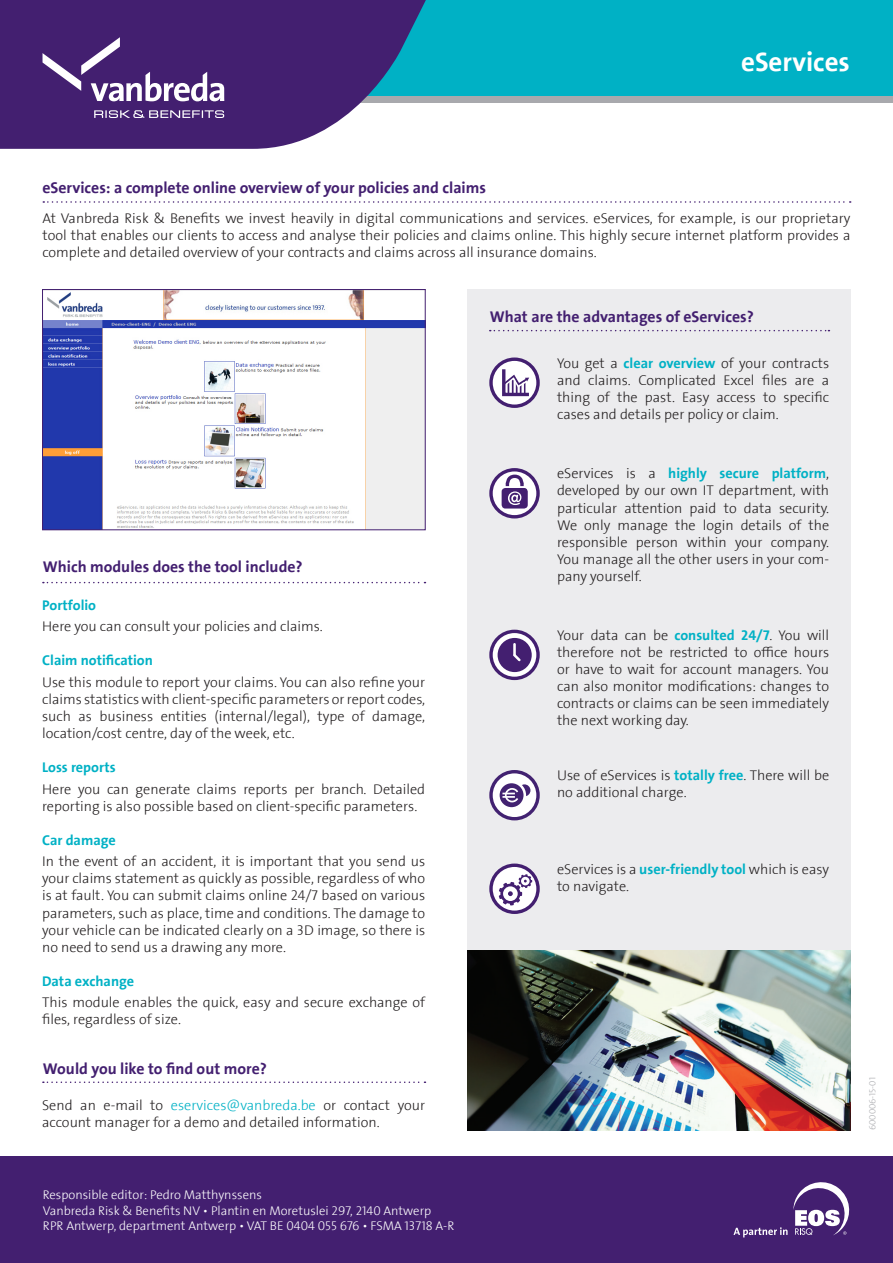
<style>
.page{position:relative;width:893px;height:1263px;background:#fff}
.page>*{position:absolute;margin:0;border:0;box-sizing:border-box;transform-origin:0 0}
.t1{font:27px "The Sans LF Bold";color:#fff}
.t2{font:15.75px "The Sans LF Bold";color:#431f70}
.tekst{font:14.25px/17.1px "The Sans LF Light";color:#231f20;text-align:justify}
.tussentitel_module{font:14.25px "The Sans LF Bold";color:#00b1c5}
.t3{font:12.75px "The Sans LF Light";color:#fff}
.tussentitel_module-2{font:9px "The Sans LF Light";color:#a8a9ad}
.s1{color:#00b1c5}
.s2{font-family:"The Sans LF Bold";color:#00b1c5}
</style>
<div class="page">
<img style="left:468px;top:949px;width:382px;height:181px">
<div style="left:468px;top:289px;width:383px;height:660px;background:#ececee"></div>
<div style="left:227px;top:0;width:666px;height:101px;background:#00b1c5"></div>
<div style="left:0;top:96px;width:893px;height:7px;background:#a8a9ad"></div>
<svg style="left:0;top:0;width:426px;height:149px;background:#513b81"></svg>
<svg style="left:43px;top:37px;width:181px;height:64px;background:#66498a"></svg>
<svg style="left:94px;top:110px;width:130px;height:8px"></svg>
<svg style="left:43px;top:201px;width:808px;height:2px"></svg>
<img style="left:44px;top:291px;width:380px;height:237px">
<div style="left:42px;top:289px;width:384px;height:241px;border:1px solid #431f70"></div>
<svg style="left:490px;top:330px;width:339px;height:1px"></svg>
<svg style="left:43px;top:582px;width:382px;height:1px"></svg>
<svg style="left:43px;top:1081px;width:382px;height:2px"></svg>
<div style="left:0;top:1157px;width:893px;height:106px;background:#431f70"></div>
<svg style="left:733px;top:1182px;width:116px;height:55px"></svg>
<svg style="left:491px;top:359px;width:47px;height:47px"></svg>
<div style="left:489px;top:357px;width:51px;height:51px;border:3px solid #431f70;border-radius:50%"></div>
<svg style="left:500px;top:366px;width:32px;height:32px"></svg>
<svg style="left:491px;top:470px;width:47px;height:47px"></svg>
<div style="left:489px;top:468px;width:51px;height:50px;border:3px solid #431f70;border-radius:50%"></div>
<div style="left:502px;top:488px;width:26px;height:20px;background:#431f70;border-radius:4px"></div>
<hr style="left:500px;top:486px;width:29px;height:2px;background:#fff">
<svg style="left:504px;top:473px;width:22px;height:32px"></svg>
<svg style="left:491px;top:631px;width:47px;height:47px"></svg>
<div style="left:489px;top:630px;width:51px;height:50px;border:3px solid #431f70;border-radius:50%"></div>
<div style="left:499px;top:639px;width:31px;height:31px;background:#431f70;border-radius:50%"></div>
<div style="left:498px;top:638px;width:34px;height:34px;border:3px solid #431f70;border-radius:50%"></div>
<svg style="left:513px;top:644px;width:8px;height:18px"></svg>
<svg style="left:491px;top:772px;width:47px;height:47px"></svg>
<div style="left:489px;top:770px;width:51px;height:50px;border:3px solid #422271;border-radius:50%"></div>
<svg style="left:518px;top:784px;width:12px;height:12px"></svg>
<svg style="left:498px;top:782px;width:27px;height:26px"></svg>
<div style="left:497px;top:781px;width:29px;height:29px;border:3px solid #fff;border-radius:50%"></div>
<svg style="left:502px;top:787px;width:18px;height:16px"></svg>
<svg style="left:491px;top:865px;width:47px;height:47px"></svg>
<div style="left:489px;top:863px;width:51px;height:51px;border:3px solid #431f70;border-radius:50%"></div>
<svg style="left:499px;top:874px;width:33px;height:31px"></svg>
<p class="t1" style="left:741px;top:48px;width:110px">eServices</p>
<p class="t2" style="left:43px;top:180px;width:445px">eServices: a complete online overview of your policies and claims</p>
<p class="tekst" style="left:43px;top:210px;width:809px">At Vanbreda Risk &amp; Benefits we invest heavily in digital communications and services. eServices, for example, is our proprietary tool that enables our clients to access and analyse their policies and claims online. This highly secure internet platform provides a complete and detailed overview of your contracts and claims across all insurance domains.</p>
<p class="t2" style="left:43px;top:558px;width:261px">Which modules does the tool include?</p>
<p class="tussentitel_module" style="left:42px;top:597px;width:56px">Portfolio</p>
<p class="tekst" style="left:42px;top:618px;width:282px">Here you can consult your policies and claims.</p>
<p class="tussentitel_module" style="left:42px;top:653px;width:112px">Claim notification</p>
<p class="tekst" style="left:42px;top:674px;width:385px">Use this module to report your claims. You can also refine your claims statistics with client-specific parameters or report codes, such as business entities (internal/legal), type of damage, location/cost centre, day of the week, etc.</p>
<p class="tussentitel_module" style="left:42px;top:760px;width:75px">Loss reports</p>
<p class="tekst" style="left:42px;top:781px;width:385px">Here you can generate claims reports per branch. Detailed reporting is also possible based on client-specific parameters.</p>
<p class="tussentitel_module" style="left:42px;top:833px;width:75px">Car damage</p>
<p class="tekst" style="left:42px;top:853px;width:385px">In the event of an accident, it is important that you send us your claims statement as quickly as possible, regardless of who is at fault. You can submit claims online 24/7 based on various parameters, such as place, time and conditions. The damage to your vehicle can be indicated clearly on a 3D image, so there is no need to send us a drawing any more.</p>
<p class="tussentitel_module" style="left:42px;top:974px;width:94px">Data exchange</p>
<p class="tekst" style="left:42px;top:994px;width:385px">This module enables the quick, easy and secure exchange of files, regardless of size.</p>
<p class="t2" style="left:43px;top:1060px;width:226px">Would you like to find out more?</p>
<p class="tekst" style="left:42px;top:1097px;width:385px">Send an e-mail to <span class="s1">eservices@vanbreda.be</span> or contact your account manager for a demo and detailed information.</p>
<p class="t2" style="left:490px;top:308px;width:266px">What are the advantages of eServices?</p>
<p class="tekst" style="left:557px;top:355px;width:274px">You get a <span class="s2">clear overview</span> of your contracts and claims. Complicated Excel files are a thing of the past. Easy access to specific cases and details per policy or claim.</p>
<p class="tekst" style="left:557px;top:465px;width:274px">eServices is a <span class="s2">highly secure platform</span>, developed by our own IT department, with particular attention paid to data security.<br>We only manage the login details of the responsible person within your company.<br>You manage all the other users in your com&shy;pany yourself.</p>
<p class="tekst" style="left:557px;top:627px;width:274px">Your data can be <span class="s2">consulted 24/7</span>. You will therefore not be restricted to office hours or have to wait for account managers. You can also monitor modifications: changes to contracts or claims can be seen immediately the next working day.</p>
<p class="tekst" style="left:557px;top:767px;width:274px">Use of eServices is <span class="s2">totally free</span>. There will be no additional charge.</p>
<p class="tekst" style="left:557px;top:861px;width:274px">eServices is a <span class="s2">user-friendly tool</span> which is easy to navigate.</p>
<p class="tussentitel_module-2" style="left:868px;top:1130px;width:54px;rotate:-90deg">600006-15-01</p>
<p class="t3" style="left:43px;top:1188px;width:221px">Responsible editor: Pedro Matthynssens</p>
<p class="t3" style="left:43px;top:1204px;width:390px">Vanbreda Risk &amp; Benefits NV • Plantin en Moretuslei 297, 2140 Antwerp</p>
<p class="t3" style="left:43px;top:1219px;width:413px">RPR Antwerp, department Antwerp • VAT BE 0404 055 676 • FSMA 13718 A-R</p>
</div>
